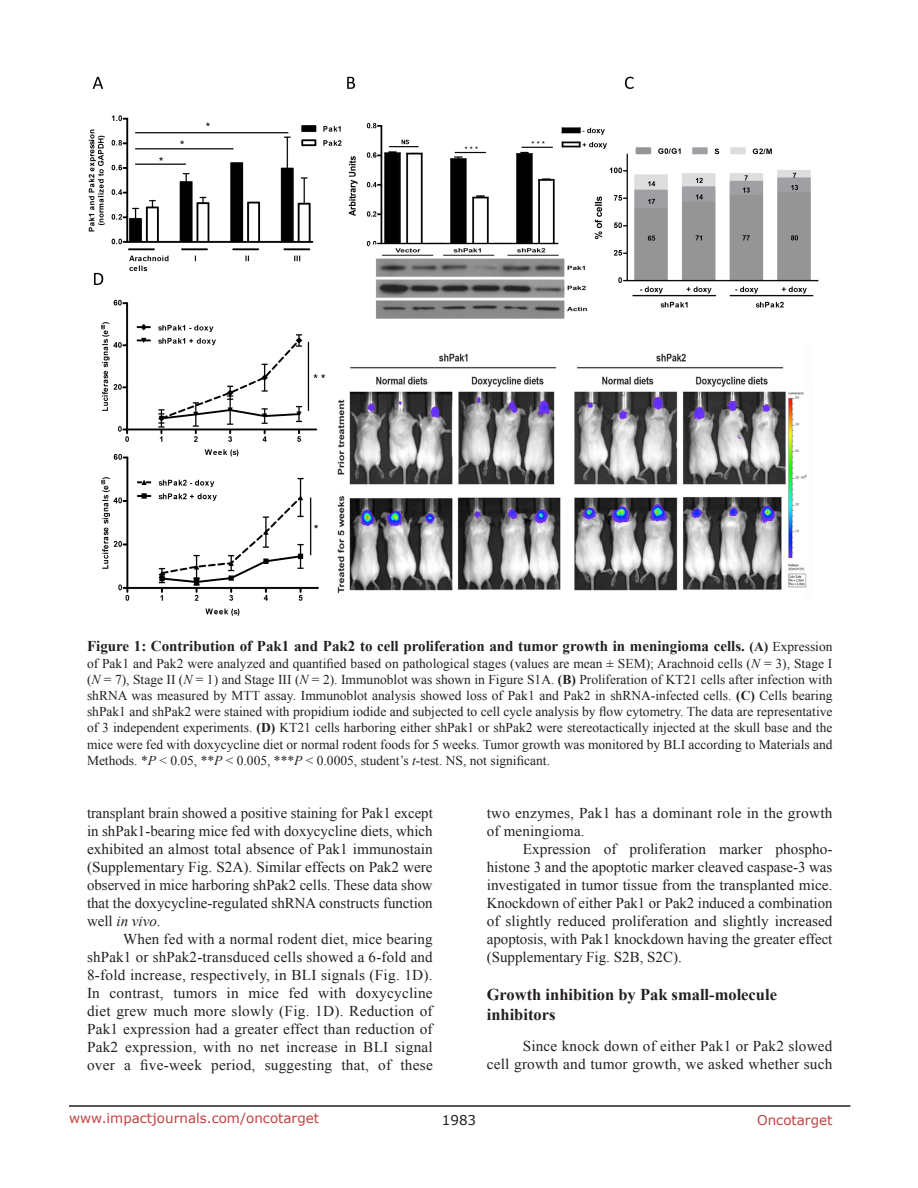
<style>
.page{position:relative;width:918px;height:1188px;background:#fff}
.page>*{position:absolute;margin:0;border:0;box-sizing:border-box;transform-origin:0 0}
.SubHeading{font:700 16.5px/19.8px "Times New Roman";color:#231f20}
.BodyText{font:15px/18px "Times New Roman";letter-spacing:.015em;color:#231f20;text-align:justify}
.FigureText{font:700 15px "Times New Roman";color:#231f20}
.FigureText-2{font:13.5px/16.2px "Times New Roman";color:#231f20;text-align:justify}
.t1{font:13.5px "Verdana";color:#c24141}
.t2{font:13.5px "Verdana";color:#231f20}
.s1{font-size:13.5px}
.s2{font-weight:400;font-size:13.5px}
.s3{font-style:italic}
.s4{font-weight:700}
</style>
<div class="page">
<hr style="left:69px;top:1105px;width:781px;height:2px;background:#231f20">
<img style="left:88px;top:76px;width:731px;height:540px">
<p class="FigureText" style="left:87px;top:636px;width:747px">Figure 1: Contribution of Pak1 and Pak2 to cell proliferation and tumor growth in meningioma cells. <span class="s1">(A)</span> <span class="s2">Expression</span></p>
<p class="FigureText-2" style="left:87px;top:655px;width:747px">of Pak1 and Pak2 were analyzed and quantified based on pathological stages (values are mean ± SEM); Arachnoid cells (<span class="s3">N</span> = 3), Stage I (<span class="s3">N</span> = 7), Stage II (<span class="s3">N</span> = 1) and Stage III (<span class="s3">N</span> = 2). Immunoblot was shown in Figure S1A. <span class="s4">(B)</span> Proliferation of KT21 cells after infection with shRNA was measured by MTT assay. Immunoblot analysis showed loss of Pak1 and Pak2 in shRNA-infected cells. <span class="s4">(C)</span> Cells bearing shPak1 and shPak2 were stained with propidium iodide and subjected to cell cycle analysis by flow cytometry. The data are representative of 3 independent experiments. <span class="s4">(D)</span> KT21 cells harboring either shPak1 or shPak2 were stereotactically injected at the skull base and the mice were fed with doxycycline diet or normal rodent foods for 5 weeks. Tumor growth was monitored by BLI according to Materials and Methods. *<span class="s3">P</span> &lt; 0.05, **<span class="s3">P</span> &lt; 0.005, ***<span class="s3">P</span> &lt; 0.0005, student’s <span class="s3">t</span>-test. NS, not significant.</p>
<p class="BodyText" style="left:87px;top:803px;width:347px">transplant brain showed a positive staining for Pak1 except in shPak1-bearing mice fed with doxycycline diets, which exhibited an almost total absence of Pak1 immunostain (Supplementary Fig. S2A). Similar effects on Pak2 were observed in mice harboring shPak2 cells. These data show that the doxycycline-regulated shRNA constructs function well <span class="s3">in vivo</span>.</p>
<p class="BodyText" style="left:87px;top:929px;width:347px;text-indent:36px">When fed with a normal rodent diet, mice bearing shPak1 or shPak2-transduced cells showed a 6-fold and 8-fold increase, respectively, in BLI signals (Fig. 1D).<br>In contrast, tumors in mice fed with doxycycline diet grew much more slowly (Fig. 1D). Reduction of Pak1 expression had a greater effect than reduction of Pak2 expression, with no net increase in BLI signal over a five-week period, suggesting that, of these</p>
<p class="BodyText" style="left:487px;top:803px;width:347px">two enzymes, Pak1 has a dominant role in the growth of meningioma.</p>
<p class="BodyText" style="left:487px;top:839px;width:347px;text-indent:36px">Expression of proliferation marker phospho&shy;histone 3 and the apoptotic marker cleaved caspase-3 was investigated in tumor tissue from the transplanted mice.<br>Knockdown of either Pak1 or Pak2 induced a combination of slightly reduced proliferation and slightly increased apoptosis, with Pak1 knockdown having the greater effect (Supplementary Fig. S2B, S2C).</p>
<p class="SubHeading" style="left:487px;top:984px;width:292px">Growth inhibition by Pak small-molecule inhibitors</p>
<p class="BodyText" style="left:487px;top:1037px;width:347px;text-align:right">Since knock down of either Pak1 or Pak2 slowed<br>cell growth and tumor growth, we asked whether such</p>
<p class="t1" style="left:69px;top:1109px;width:252px">www.impactjournals.com/oncotarget</p>
<p class="t2" style="left:442px;top:1111px;width:36px">1983</p>
<p class="t1" style="left:757px;top:1111px;width:77px">Oncotarget</p>
</div>
